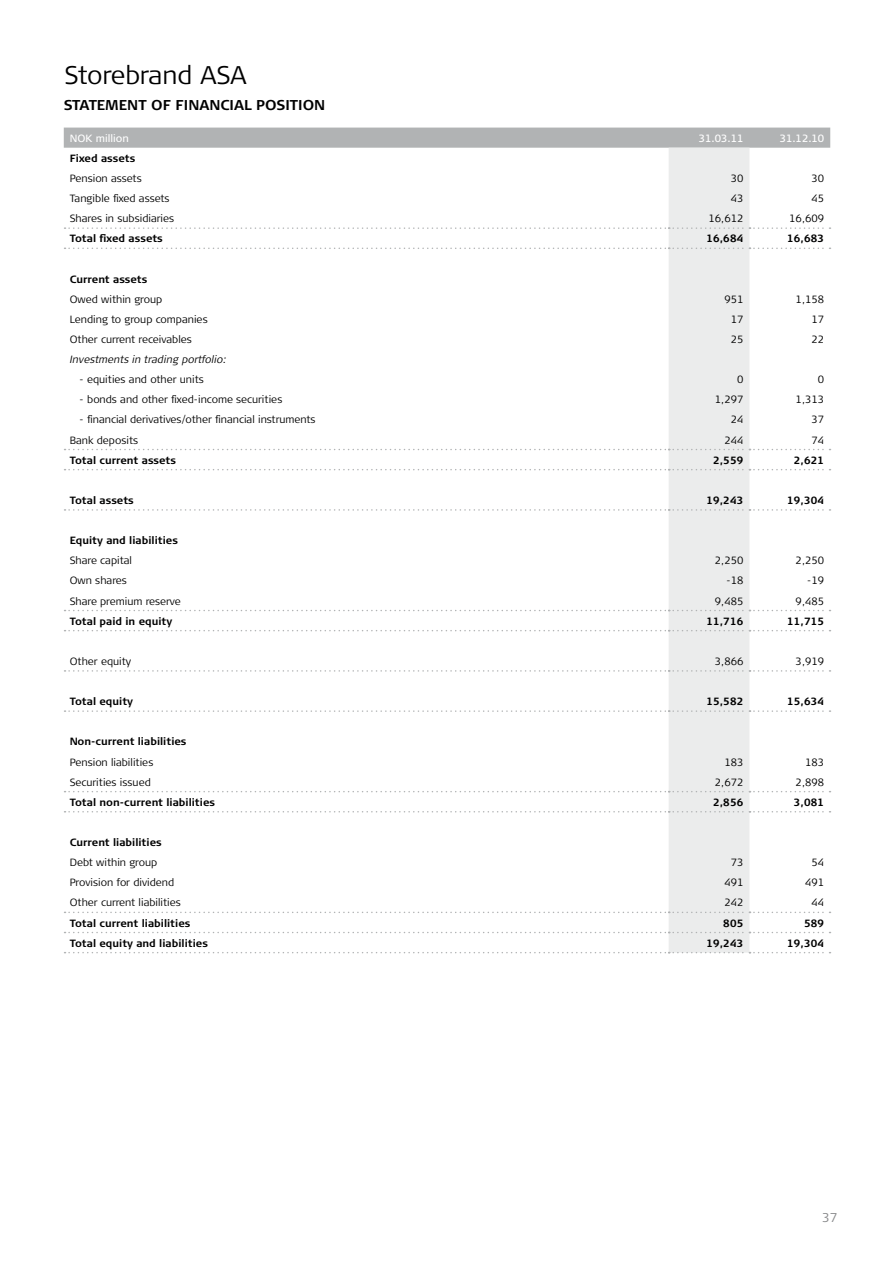
<style>
.page{position:relative;width:893px;height:1263px;background:#fff}
.page>*{position:absolute;margin:0;border:0;box-sizing:border-box;transform-origin:0 0}
.t1{font:300 25.5px "Signa Column";letter-spacing:-.01em;color:#000}
.t2{font:700 14.25px "Signa Column";color:#000}
.t3{font:300 12.75px "Signa Column";color:#87888a}
.t4{font:300 10.5px "Signa Column";color:#000}
.t5{font:700 10.5px "Signa Column";color:#000}
.t6{font:italic 300 10.5px "Signa Column";color:#000}
.t7{font:10.5px "Signa Column";color:#fff}
</style>
<div class="page">
<div style="left:64px;top:128px;width:766px;height:20px;background:#b1b3b4"></div>
<div style="left:669px;top:148px;width:80px;height:804px;background:#ebecec"></div>
<svg style="left:65px;top:610px;width:765px;height:1px"></svg>
<svg style="left:65px;top:630px;width:765px;height:1px"></svg>
<svg style="left:65px;top:791px;width:765px;height:1px"></svg>
<svg style="left:65px;top:811px;width:765px;height:1px"></svg>
<svg style="left:65px;top:227px;width:765px;height:2px"></svg>
<svg style="left:65px;top:248px;width:765px;height:1px"></svg>
<svg style="left:65px;top:449px;width:765px;height:1px"></svg>
<svg style="left:65px;top:469px;width:765px;height:1px"></svg>
<svg style="left:65px;top:509px;width:765px;height:2px"></svg>
<svg style="left:65px;top:670px;width:765px;height:2px"></svg>
<svg style="left:65px;top:710px;width:765px;height:2px"></svg>
<svg style="left:65px;top:952px;width:765px;height:1px"></svg>
<svg style="left:65px;top:912px;width:765px;height:1px"></svg>
<svg style="left:65px;top:932px;width:765px;height:1px"></svg>
<h1 class="t1" style="left:65px;top:60px;width:184px">Storebrand ASA</h1>
<h2 class="t2" style="left:64px;top:96px;width:19px">Statement</h2>
<h2 class="t2" style="left:151px;top:96px;width:34px">of financial</h2>
<h2 class="t2" style="left:256px;top:96px;width:10px">position</h2>
<p class="t7" style="left:70px;top:132px;width:60px">NOK million</p>
<p class="t7" style="left:699px;top:132px;width:46px">31.03.11</p>
<p class="t7" style="left:780px;top:132px;width:46px">31.12.10</p>
<p class="t5" style="left:70px;top:152px;width:67px">Fixed assets</p>
<p class="t4" style="left:70px;top:172px;width:73px">Pension assets</p>
<p class="t4" style="left:731px;top:172px;width:14px">30</p>
<p class="t4" style="left:811px;top:172px;width:14px">30</p>
<p class="t4" style="left:70px;top:192px;width:101px">Tangible fixed assets</p>
<p class="t4" style="left:731px;top:192px;width:14px">43</p>
<p class="t4" style="left:811px;top:192px;width:14px">45</p>
<p class="t4" style="left:70px;top:213px;width:106px">Shares in subsidiaries</p>
<p class="t4" style="left:708px;top:213px;width:36px">16,612</p>
<p class="t4" style="left:789px;top:213px;width:36px">16,609</p>
<p class="t5" style="left:70px;top:233px;width:95px">Total fixed assets</p>
<p class="t5" style="left:706px;top:233px;width:39px">16,684</p>
<p class="t5" style="left:787px;top:233px;width:39px">16,683</p>
<p class="t5" style="left:70px;top:273px;width:79px">Current assets</p>
<p class="t4" style="left:70px;top:293px;width:94px">Owed within group</p>
<p class="t4" style="left:724px;top:293px;width:21px">951</p>
<p class="t4" style="left:796px;top:293px;width:30px">1,158</p>
<p class="t4" style="left:70px;top:313px;width:139px">Lending to group companies</p>
<p class="t4" style="left:731px;top:313px;width:14px">17</p>
<p class="t4" style="left:811px;top:313px;width:14px">17</p>
<p class="t4" style="left:70px;top:333px;width:124px">Other current receivables</p>
<p class="t4" style="left:731px;top:333px;width:14px">25</p>
<p class="t4" style="left:811px;top:333px;width:14px">22</p>
<p class="t6" style="left:70px;top:353px;width:158px">Investments in trading portfolio:</p>
<p class="t4" style="left:80px;top:374px;width:126px">- equities and other units</p>
<p class="t4" style="left:737px;top:374px;width:8px">0</p>
<p class="t4" style="left:818px;top:374px;width:8px">0</p>
<p class="t4" style="left:80px;top:394px;width:204px">- bonds and other fixed-income securities</p>
<p class="t4" style="left:715px;top:394px;width:30px">1,297</p>
<p class="t4" style="left:796px;top:394px;width:30px">1,313</p>
<p class="t4" style="left:80px;top:414px;width:237px">- financial derivatives/other financial instruments</p>
<p class="t4" style="left:731px;top:414px;width:14px">24</p>
<p class="t4" style="left:811px;top:414px;width:14px">37</p>
<p class="t4" style="left:70px;top:434px;width:70px">Bank deposits</p>
<p class="t4" style="left:724px;top:434px;width:21px">244</p>
<p class="t4" style="left:811px;top:434px;width:14px">74</p>
<p class="t5" style="left:70px;top:454px;width:108px">Total current assets</p>
<p class="t5" style="left:713px;top:454px;width:32px">2,559</p>
<p class="t5" style="left:794px;top:454px;width:32px">2,621</p>
<p class="t5" style="left:70px;top:494px;width:66px">Total assets</p>
<p class="t5" style="left:706px;top:494px;width:39px">19,243</p>
<p class="t5" style="left:787px;top:494px;width:39px">19,304</p>
<p class="t5" style="left:70px;top:534px;width:110px">Equity and liabilities</p>
<p class="t4" style="left:70px;top:555px;width:64px">Share capital</p>
<p class="t4" style="left:715px;top:555px;width:30px">2,250</p>
<p class="t4" style="left:796px;top:555px;width:30px">2,250</p>
<p class="t4" style="left:70px;top:575px;width:59px">Own shares</p>
<p class="t4" style="left:726px;top:575px;width:18px">-18</p>
<p class="t4" style="left:807px;top:575px;width:18px">-19</p>
<p class="t4" style="left:70px;top:595px;width:112px">Share premium reserve</p>
<p class="t4" style="left:715px;top:595px;width:30px">9,485</p>
<p class="t4" style="left:796px;top:595px;width:30px">9,485</p>
<p class="t5" style="left:70px;top:615px;width:104px">Total paid in equity</p>
<p class="t5" style="left:706px;top:615px;width:39px">11,716</p>
<p class="t5" style="left:787px;top:615px;width:39px">11,715</p>
<p class="t4" style="left:70px;top:655px;width:63px">Other equity</p>
<p class="t4" style="left:715px;top:655px;width:30px">3,866</p>
<p class="t4" style="left:796px;top:655px;width:30px">3,919</p>
<p class="t5" style="left:70px;top:695px;width:65px">Total equity</p>
<p class="t5" style="left:706px;top:695px;width:39px">15,582</p>
<p class="t5" style="left:787px;top:695px;width:39px">15,634</p>
<p class="t5" style="left:70px;top:736px;width:118px">Non-current liabilities</p>
<p class="t4" style="left:70px;top:756px;width:85px">Pension liabilities</p>
<p class="t4" style="left:724px;top:756px;width:21px">183</p>
<p class="t4" style="left:805px;top:756px;width:21px">183</p>
<p class="t4" style="left:70px;top:776px;width:83px">Securities issued</p>
<p class="t4" style="left:715px;top:776px;width:30px">2,672</p>
<p class="t4" style="left:796px;top:776px;width:30px">2,898</p>
<p class="t5" style="left:70px;top:796px;width:147px">Total non-current liabilities</p>
<p class="t5" style="left:713px;top:796px;width:32px">2,856</p>
<p class="t5" style="left:794px;top:796px;width:32px">3,081</p>
<p class="t5" style="left:70px;top:836px;width:94px">Current liabilities</p>
<p class="t4" style="left:70px;top:856px;width:89px">Debt within group</p>
<p class="t4" style="left:731px;top:856px;width:14px">73</p>
<p class="t4" style="left:811px;top:856px;width:14px">54</p>
<p class="t4" style="left:70px;top:877px;width:106px">Provision for dividend</p>
<p class="t4" style="left:724px;top:877px;width:21px">491</p>
<p class="t4" style="left:805px;top:877px;width:21px">491</p>
<p class="t4" style="left:70px;top:897px;width:113px">Other current liabilities</p>
<p class="t4" style="left:724px;top:897px;width:21px">242</p>
<p class="t4" style="left:811px;top:897px;width:14px">44</p>
<p class="t5" style="left:70px;top:917px;width:122px">Total current liabilities</p>
<p class="t5" style="left:723px;top:917px;width:22px">805</p>
<p class="t5" style="left:804px;top:917px;width:22px">589</p>
<p class="t5" style="left:70px;top:937px;width:140px">Total equity and liabilities</p>
<p class="t5" style="left:706px;top:937px;width:39px">19,243</p>
<p class="t5" style="left:787px;top:937px;width:39px">19,304</p>
<p class="t3" style="left:822px;top:1210px;width:17px">37</p>
</div>
